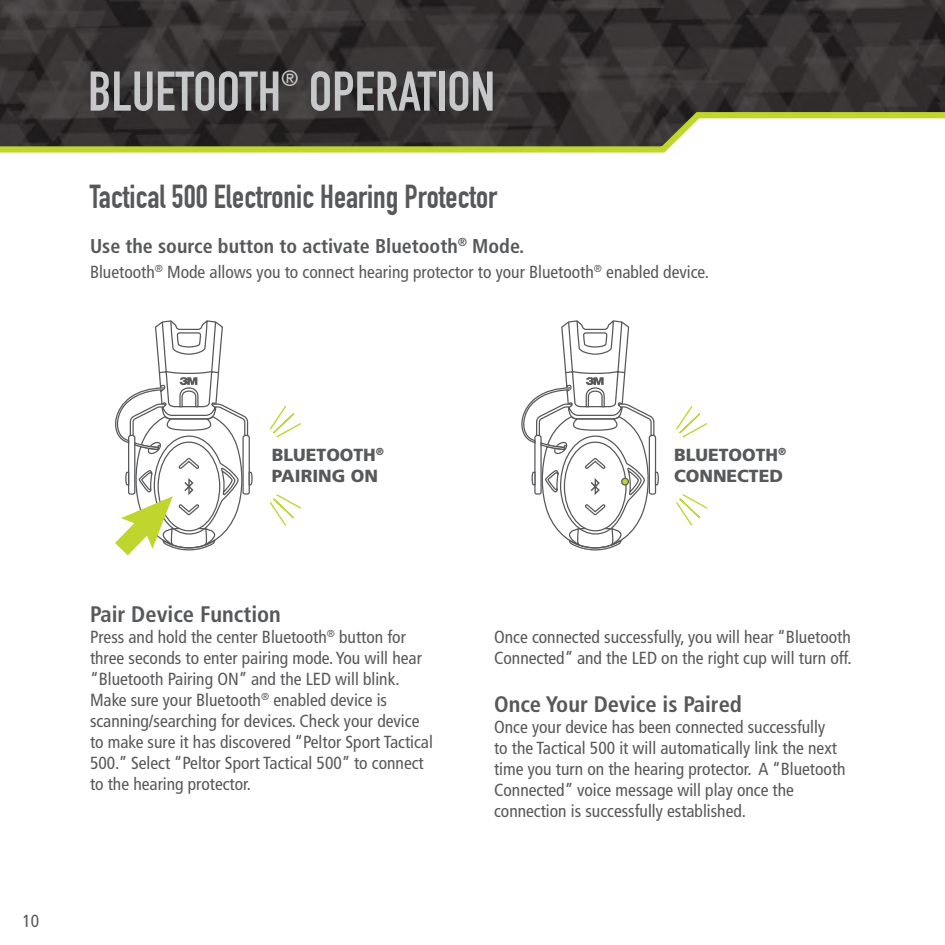
<style>
.page{position:relative;width:945px;height:945px;background:#fff}
.page>*{position:absolute;margin:0;border:0;box-sizing:border-box;transform-origin:0 0}
.t1{font:700 55px "DIN Condensed";color:#c7c8ca}
.t2{font:700 32.5px "DIN Condensed";color:#57585a}
.t3{font:700 condensed 22.5px "Frutiger LT Std";color:#57585a}
.t4{font:700 21.75px "DIN Condensed";color:#c7c8ca}
.t5{font:700 condensed 20px "Frutiger LT Std";color:#57585a}
.t6{font:condensed 17.5px/21px "Frutiger LT Std";color:#57585a}
.t7{font:900 17.5px/21px "Frutiger LT Std";color:#57585a}
</style>
<div class="page">
<svg style="left:521px;top:320px;width:138px;height:231px"></svg>
<img style="left:0;top:0;width:945px;height:109px">
<svg style="left:0;top:109px;width:945px;height:44px"></svg>
<svg style="left:115px;top:320px;width:138px;height:235px"></svg>
<svg style="left:269px;top:406px;width:32px;height:120px"></svg>
<svg style="left:676px;top:406px;width:32px;height:120px"></svg>
<div style="left:622px;top:478px;width:6px;height:7px;background:#c1d52f;border-radius:50%"></div>
<div style="left:621px;top:478px;width:8px;height:8px;border:1px solid #57585a;border-radius:50%"></div>
<h1 class="t1" style="left:88px;top:59px;width:195px">BLUETOOTH</h1>
<p class="t4" style="left:281px;top:65px;width:19px">®</p>
<h1 class="t1" style="left:309px;top:59px;width:188px">OPERATION</h1>
<h2 class="t2" style="left:90px;top:177px;width:409px">Tactical 500 Electronic Hearing Protector</h2>
<p class="t5" style="left:90px;top:234px;width:436px">Use the source button to activate Bluetooth<sup>®</sup> Mode.</p>
<p class="t6" style="left:90px;top:261px;width:620px">Bluetooth<sup>®</sup> Mode allows you to connect hearing protector to your Bluetooth<sup>®</sup> enabled device.</p>
<p class="t6" style="left:22px;top:910px;width:18px">10</p>
<p class="t7" style="left:272px;top:444px;width:114px">BLUETOOTH<sup>®<br></sup>PAIRING ON</p>
<p class="t3" style="left:90px;top:601px;width:192px">Pair Device Function</p>
<p class="t6" style="left:90px;top:627px;width:344px">Press and hold the center Bluetooth<sup>®</sup> button for three seconds to enter pairing mode. You will hear “Bluetooth Pairing ON” and the LED will blink.<br>Make sure your Bluetooth<sup>®</sup> enabled device is scanning/searching for devices. Check your device to make sure it has discovered “Peltor Sport Tactical 500.” Select “Peltor Sport Tactical 500” to connect to the hearing protector.</p>
<p class="t7" style="left:674px;top:444px;width:114px">BLUETOOTH<sup>®<br></sup>CONNECTED</p>
<p class="t6" style="left:494px;top:626px;width:359px">Once connected successfully, you will hear “Bluetooth<br>Connected” and the LED on the right cup will turn off.</p>
<p class="t3" style="left:494px;top:691px;width:249px">Once Your Device is Paired</p>
<p class="t6" style="left:494px;top:716px;width:353px">Once your device has been connected successfully<br>to the Tactical 500 it will automatically link the next time you turn on the hearing protector. A “Bluetooth Connected” voice message will play once the connection is successfully established.</p>
</div>
